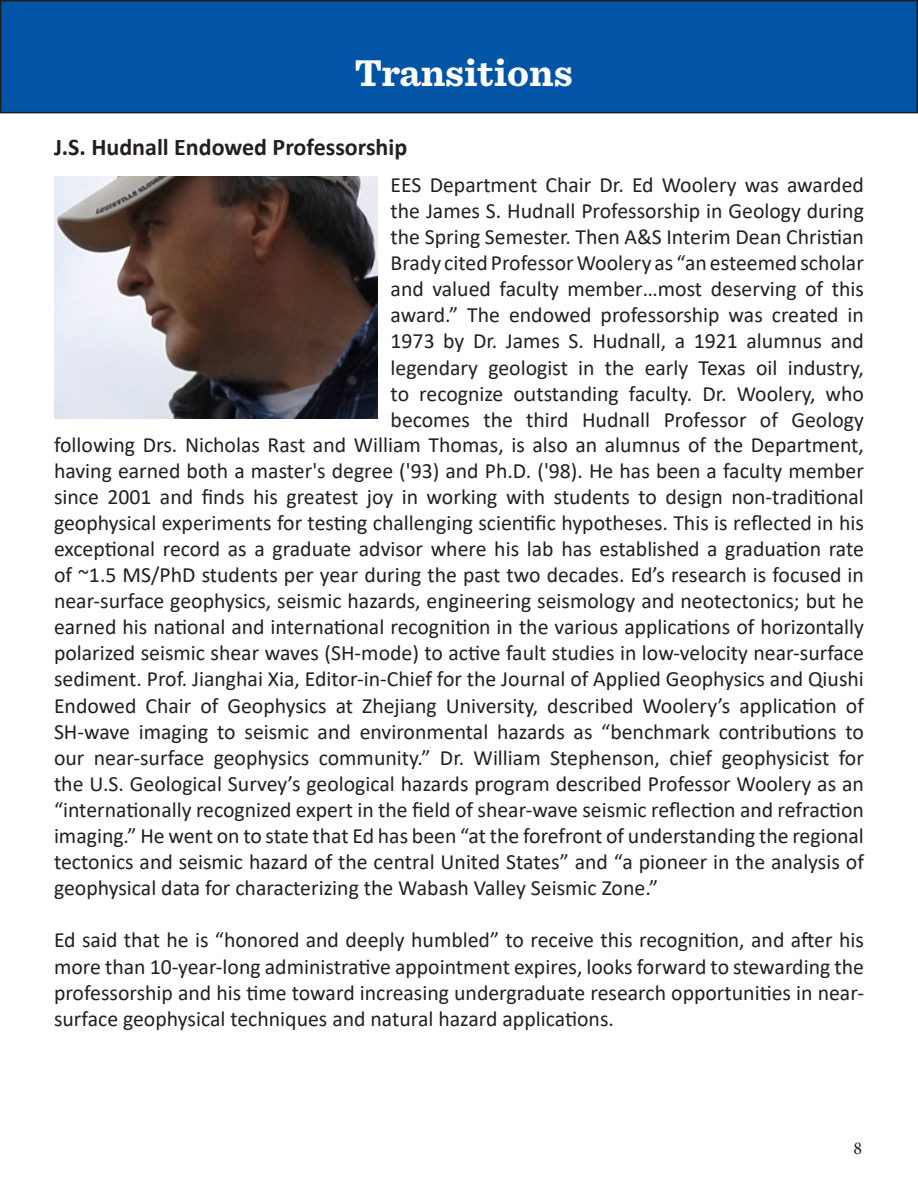
<style>
.page{position:relative;width:918px;height:1188px;background:#fff}
.page>*{position:absolute;margin:0;border:0;box-sizing:border-box;transform-origin:0 0}
.t1{font:700 39px "Sentinel";color:#fff}
.t2{font:700 24px "Calibri";color:#231f20}
.t3{font:21.75px/26.1px "Calibri";color:#231f20;text-align:justify}
.t4{font:18px "Minion Pro";color:#231f20}
</style>
<div class="page">
<div style="left:1px;top:1px;width:916px;height:112px;background:#0154a6"></div>
<div style="left:0;top:0;width:918px;height:113px;border:2px solid #231f20"></div>
<img style="left:54px;top:176px;width:323px;height:242px">
<p class="t1" style="left:355px;top:42px;width:219px">Transitions</p>
<p class="t2" style="left:54px;top:130px;width:355px">J.S. Hudnall Endowed Professorship</p>
<p class="t3" style="left:391px;top:171px;width:475px">EES Department Chair Dr. Ed Woolery was awarded the James S. Hudnall Professorship in Geology during the Spring Semester. Then A&amp;S Interim Dean Christian Brady cited Professor Woolery as “an esteemed scholar and valued faculty member…most deserving of this award.” The endowed professorship was created in 1973 by Dr. James S. Hudnall, a 1921 alumnus and legendary geologist in the early Texas oil industry, to recognize outstanding faculty. Dr. Woolery, who becomes the third Hudnall Professor of Geology</p>
<p class="t3" style="left:54px;top:431px;width:812px">following Drs. Nicholas Rast and William Thomas, is also an alumnus of the Department, having earned both a master's degree ('93) and Ph.D. ('98). He has been a faculty member since 2001 and finds his greatest joy in working with students to design non-traditional geophysical experiments for testing challenging scientific hypotheses. This is reflected in his exceptional record as a graduate advisor where his lab has established a graduation rate of ~1.5 MS/PhD students per year during the past two decades. Ed’s research is focused in near-surface geophysics, seismic hazards, engineering seismology and neotectonics; but he earned his national and international recognition in the various applications of horizontally polarized seismic shear waves (SH-mode) to active fault studies in low-velocity near-surface sediment. Prof. Jianghai Xia, Editor-in-Chief for the Journal of Applied Geophysics and Qiushi Endowed Chair of Geophysics at Zhejiang University, described Woolery’s application of SH-wave imaging to seismic and environmental hazards as “benchmark contributions to our near-surface geophysics community.” Dr. William Stephenson, chief geophysicist for the U.S. Geological Survey’s geological hazards program described Professor Woolery as an “internationally recognized expert in the field of shear-wave seismic reflection and refraction imaging.” He went on to state that Ed has been “at the forefront of understanding the regional tectonics and seismic hazard of the central United States” and “a pioneer in the analysis of geophysical data for characterizing the Wabash Valley Seismic Zone.”</p>
<p class="t3" style="left:54px;top:927px;width:812px">Ed said that he is “honored and deeply humbled” to receive this recognition, and after his more than 10-year-long administrative appointment expires, looks forward to stewarding the professorship and his time toward increasing undergraduate research opportunities in near&shy;surface geophysical techniques and natural hazard applications.</p>
<p class="t4" style="left:854px;top:1136px;width:10px">8</p>
</div>
